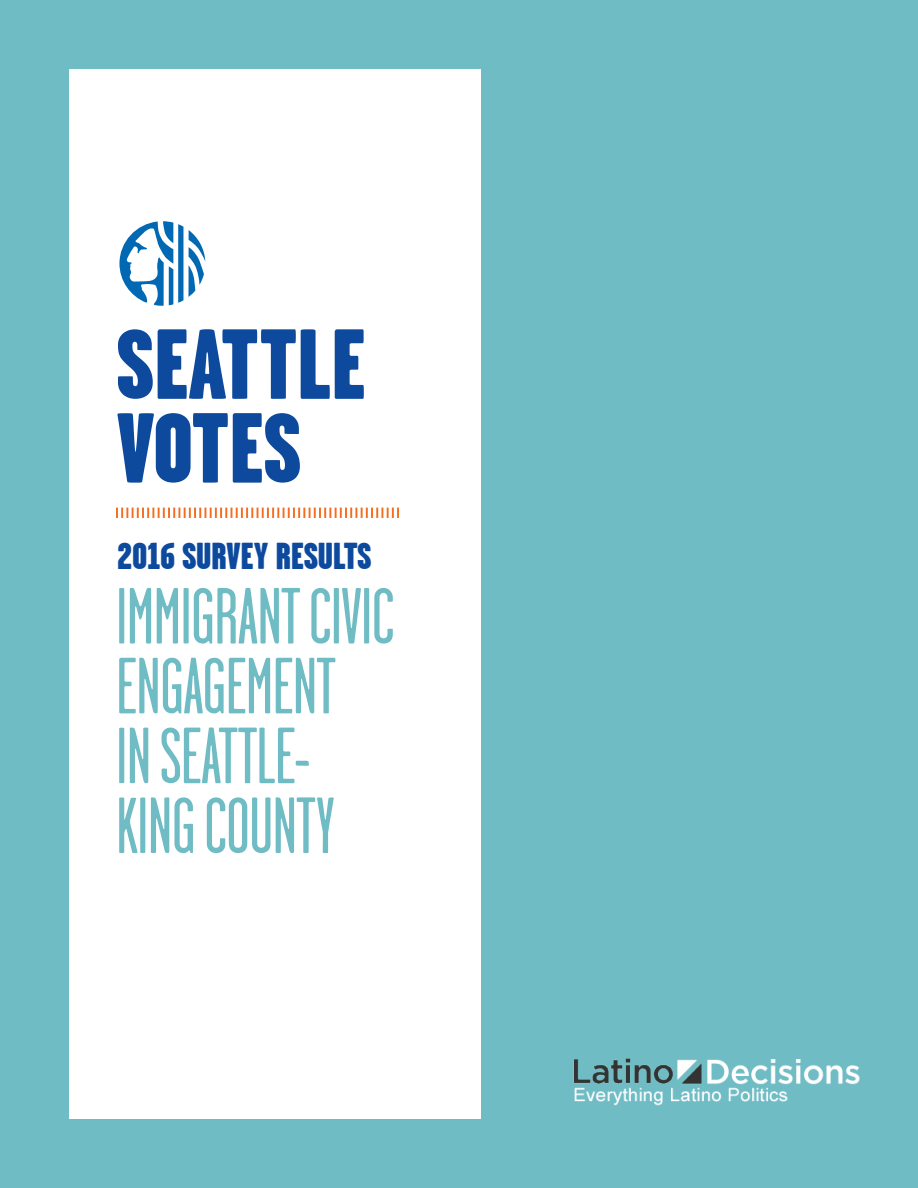
<style>
.page{position:relative;width:918px;height:1188px;background:#6fbcc4}
.page>*{position:absolute;margin:0;border:0;box-sizing:border-box;transform-origin:0 0}
.t1{font:900 99.3px "Garage Gothic";letter-spacing:-.01em;color:#0d4a9d}
.t2{font:79.5px/69.9px "Garage Gothic";letter-spacing:-.01em;color:#6fbcc4}
.t3{font:900 37.35px "Garage Gothic";letter-spacing:-.01em;color:#0d4a9d}
</style>
<div class="page">
<div style="left:69px;top:69px;width:412px;height:1050px;background:#fff"></div>
<svg style="left:119px;top:221px;width:87px;height:85px"></svg>
<svg style="left:116px;top:508px;width:283px;height:10px"></svg>
<img style="left:573px;top:1058px;width:287px;height:48px">
<p class="t1" style="left:116px;top:309px;width:251px">SEATTLE</p>
<p class="t1" style="left:116px;top:393px;width:187px">VOTES</p>
<p class="t3" style="left:117px;top:535px;width:256px">2016 SURVEY RESULTS</p>
<p class="t2" style="left:116px;top:582px;width:280px">IMMIGRANT CIVIC<br>ENGAGEMENT</p>
<p class="t2" style="left:116px;top:722px;width:196px">IN SEATTLE-</p>
<p class="t2" style="left:116px;top:792px;width:220px">KING COUNTY</p>
</div>
